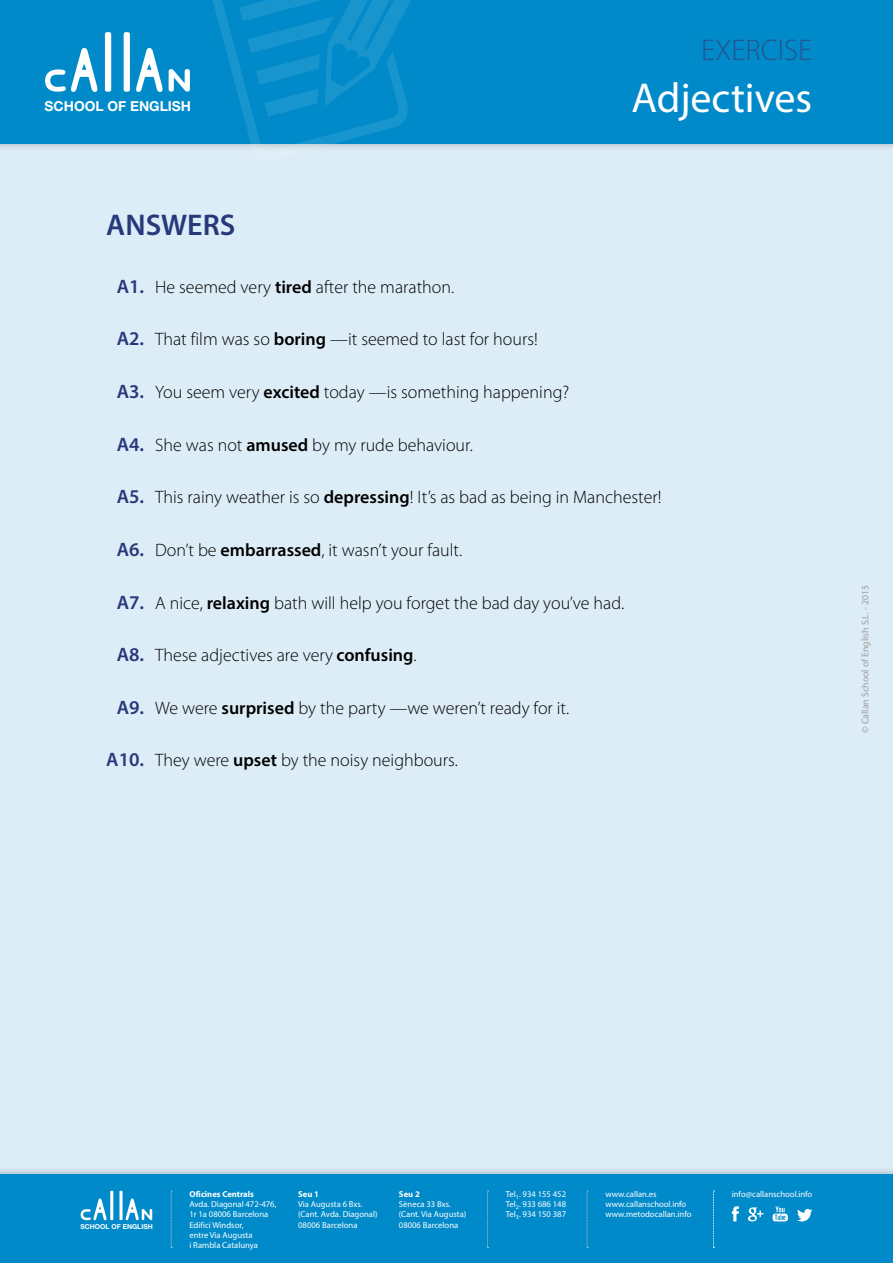
<style>
.page{position:relative;width:893px;height:1263px;background:#fff}
.page>*{position:absolute;margin:0;border:0;box-sizing:border-box;transform-origin:0 0}
.t1{font:42px "Myriad Pro";color:#fff}
.t2{font:300 30px "Myriad Pro";color:#28538f}
.t3{font:600 30px "Myriad Pro";color:#27397b}
.t4{font:300 18px "Myriad Pro";color:#000}
.t5{font:700 13.8px "Helvetica Neue LT Std";color:#fff}
.t6{font:9.75px "Myriad Pro";color:#9c9e9f}
.t7{font:8.7px/10.2px "Myriad Pro";color:#fff}
.t8{font:700 8.7px "Myriad Pro";color:#fff}
.t9{font:700 6.75px "Helvetica Neue LT Std";color:#fff}
.s1{font-weight:600;font-size:19.5px;color:#27397b}
.s2{font-weight:600}
</style>
<div class="page">
<div style="left:0;top:123px;width:893px;height:1074px;background:#ddedf7"></div>
<div style="left:0;top:1166px;width:893px;height:97px;background:#000;opacity:.29"></div>
<div style="left:0;top:1174px;width:893px;height:89px;background:#008ac9"></div>
<div style="left:0;top:0;width:893px;height:152px;background:#000;opacity:.29"></div>
<div style="left:0;top:0;width:893px;height:144px;background:#008ac9"></div>
<svg style="left:201px;top:0;width:241px;height:152px"></svg>
<svg style="left:105px;top:32px;width:6px;height:60px"></svg>
<svg style="left:45px;top:48px;width:53px;height:44px"></svg>
<svg style="left:124px;top:32px;width:66px;height:60px"></svg>
<hr style="left:110px;top:1191px;width:3px;height:29px;background:#fff">
<svg style="left:125px;top:1198px;width:27px;height:22px"></svg>
<svg style="left:81px;top:1198px;width:26px;height:22px"></svg>
<svg style="left:119px;top:1191px;width:4px;height:29px"></svg>
<svg style="left:732px;top:1206px;width:7px;height:15px"></svg>
<svg style="left:748px;top:1207px;width:15px;height:14px"></svg>
<svg style="left:797px;top:1209px;width:15px;height:12px"></svg>
<svg style="left:772px;top:1206px;width:16px;height:15px"></svg>
<svg style="left:171px;top:1191px;width:1px;height:57px"></svg>
<svg style="left:487px;top:1191px;width:2px;height:57px"></svg>
<svg style="left:587px;top:1191px;width:1px;height:57px"></svg>
<svg style="left:713px;top:1191px;width:1px;height:57px"></svg>
<p class="t5" style="left:45px;top:97px;width:148px">SCHOOL OF ENGLISH</p>
<h2 class="t3" style="left:106px;top:206px;width:131px">ANSWERS</h2>
<h2 class="t2" style="left:701px;top:32px;width:113px">EXERCISE</h2>
<h1 class="t1" style="left:631px;top:72px;width:182px">Adjectives</h1>
<p class="t4" style="left:117px;top:276px;width:339px"><span class="s1">A1.</span> He seemed very <span class="s2">tired</span> after the marathon.</p>
<p class="t4" style="left:117px;top:328px;width:422px"><span class="s1">A2.</span> That film was so <span class="s2">boring</span> —it seemed to last for hours!</p>
<p class="t4" style="left:117px;top:381px;width:454px"><span class="s1">A3.</span> You seem very <span class="s2">excited</span> today —is something happening?</p>
<p class="t4" style="left:117px;top:434px;width:358px"><span class="s1">A4.</span> She was not <span class="s2">amused</span> by my rude behaviour.</p>
<p class="t4" style="left:117px;top:486px;width:546px"><span class="s1">A5.</span> This rainy weather is so <span class="s2">depressing</span>! It’s as bad as being in Manchester!</p>
<p class="t4" style="left:117px;top:539px;width:347px"><span class="s1">A6.</span> Don’t be <span class="s2">embarrassed</span>, it wasn’t your fault.</p>
<p class="t4" style="left:117px;top:592px;width:509px"><span class="s1">A7.</span> A nice, <span class="s2">relaxing</span> bath will help you forget the bad day you’ve had.</p>
<p class="t4" style="left:117px;top:644px;width:301px"><span class="s1">A8.</span> These adjectives are very <span class="s2">confusing</span>.</p>
<p class="t4" style="left:117px;top:697px;width:454px"><span class="s1">A9.</span> We were <span class="s2">surprised</span> by the party —we weren’t ready for it.</p>
<p class="t4" style="left:106px;top:750px;width:353px"><span class="s1">A10.</span> They were <span class="s2">upset</span> by the noisy neighbours.</p>
<p class="t6" style="left:859px;top:733px;width:149px;rotate:-90deg">© Callan School of English S.L. - 2015</p>
<p class="t9" style="left:80px;top:1223px;width:74px">SCHOOL OF ENGLISH</p>
<p class="t8" style="left:189px;top:1188px;width:66px">Oficines Centrals</p>
<p class="t7" style="left:189px;top:1199px;width:89px">Avda. Diagonal 472-476,<br>1r 1a 08006 Barcelona<br>Edifici Windsor,<br>entre Via Augusta<br>i Rambla Catalunya</p>
<p class="t8" style="left:298px;top:1188px;width:22px">Seu 1</p>
<p class="t7" style="left:298px;top:1199px;width:81px">Via Augusta 6 Bxs. (Cant. Avda. Diagonal)<br>08006 Barcelona</p>
<p class="t8" style="left:399px;top:1188px;width:22px">Seu 2</p>
<p class="t7" style="left:399px;top:1199px;width:69px">Sèneca 33 Bxs. (Cant. Via Augusta)<br>08006 Barcelona</p>
<p class="t7" style="left:506px;top:1189px;width:62px;text-align:justify">Tel<sub>1</sub>. 934 155 452<br>Tel<sub>2</sub>. 933 686 148<br>Tel<sub>3</sub>. 934 150 387</p>
<p class="t7" style="left:732px;top:1189px;width:82px">info@callanschool.info</p>
<p class="t7" style="left:605px;top:1189px;width:88px">www.callan.es www.callanschool.info www.metodocallan.info</p>
</div>
